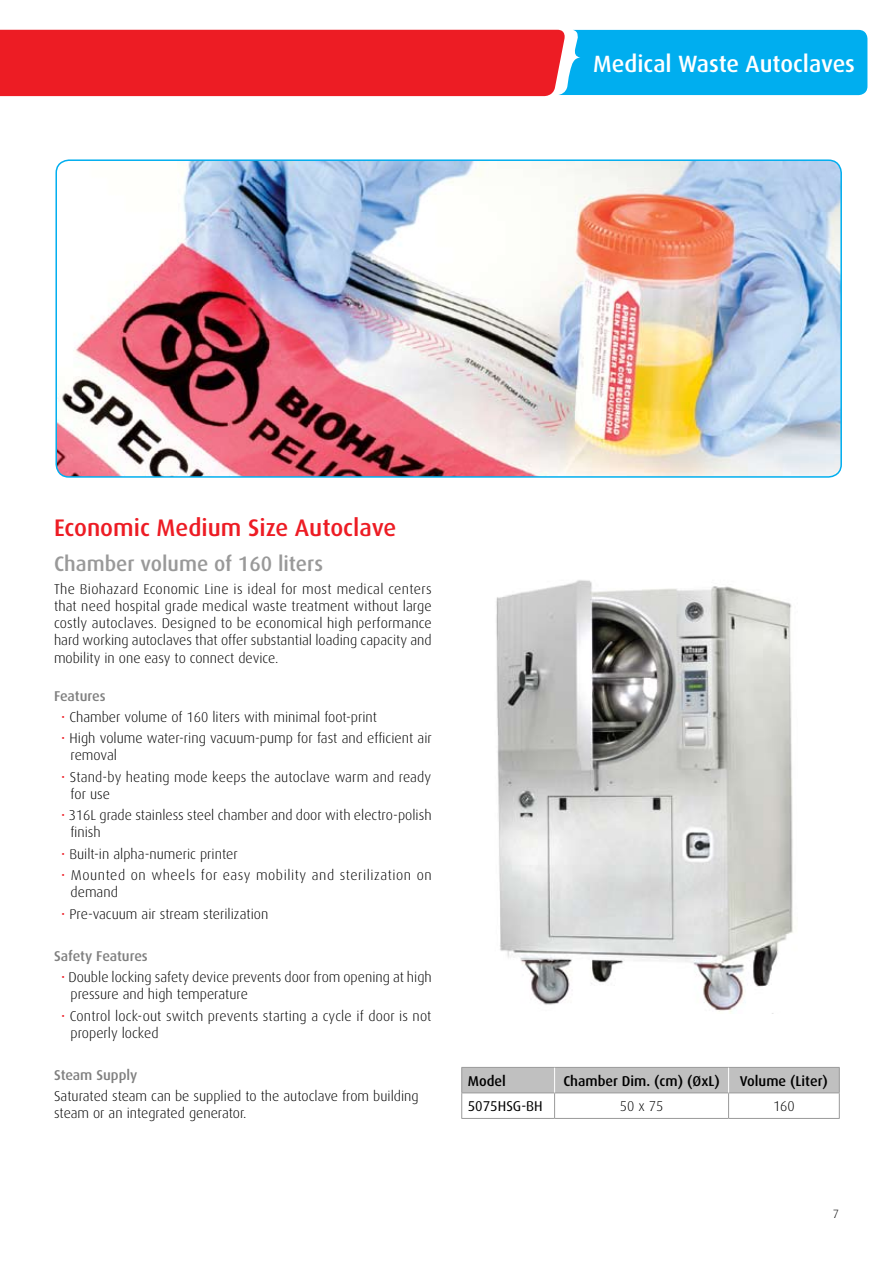
<style>
.page{position:relative;width:893px;height:1263px;background:#fff}
.page>*{position:absolute;margin:0;border:0;box-sizing:border-box;transform-origin:0 0}
.t1{font:500 24px "Dax";color:#ed1c24}
.t2{font:500 23.55px "Dax";color:#fff}
.t3{font:500 21px "Dax";color:#999}
.t4{font:300 14.25px/17.1px "Dax";color:#000}
.t5{font:300 14.25px/17.1px "Dax";letter-spacing:.035em;color:#000}
.t6{font:500 14.25px "Dax";color:#000}
.t7{font:500 14.25px "Dax";letter-spacing:-.005em;color:#808080}
.t8{font:14.25px "Dax";color:#000}
.t9{font:300 12px "Dax";color:#000}
.s1{color:#ed1c24}
</style>
<div class="page">
<svg style="left:0;top:30px;width:867px;height:66px;background:#9d516c"></svg>
<img style="left:496px;top:580px;width:297px;height:434px">
<hr style="left:461px;top:1118px;width:94px;height:1px;background:#999">
<hr style="left:555px;top:1118px;width:174px;height:1px;background:#999">
<hr style="left:729px;top:1118px;width:111px;height:1px;background:#999">
<svg style="left:461px;top:1067px;width:379px;height:51px"></svg>
<img style="left:58px;top:162px;width:783px;height:313px">
<div style="left:55px;top:159px;width:787px;height:319px;border:2px solid #00aeef;border-radius:13px"></div>
<h2 class="t2" style="left:593px;top:50px;width:263px">Medical Waste Autoclaves</h2>
<h1 class="t1" style="left:54px;top:514px;width:344px">Economic Medium Size Autoclave</h1>
<h3 class="t3" style="left:54px;top:552px;width:271px">Chamber volume of 160 liters</h3>
<p class="t4" style="left:54px;top:581px;width:379px;text-align:justify">The Biohazard Economic Line is ideal for most medical centers that need hospital grade medical waste treatment without large costly autoclaves. Designed to be economical high performance hard working autoclaves that offer substantial loading capacity and mobility in one easy to connect device.</p>
<p class="t7" style="left:54px;top:688px;width:53px">Features</p>
<p class="t4" style="left:61px;top:709px;width:317px"><span class="s1">•</span> Chamber volume of 160 liters with minimal foot-print</p>
<p class="t4" style="left:71px;top:730px;width:363px;text-indent:-9px"><span class="s1">•</span> High volume water-ring vacuum-pump for fast and efficient air removal</p>
<p class="t4" style="left:71px;top:768px;width:362px;text-indent:-9px"><span class="s1">•</span> Stand-by heating mode keeps the autoclave warm and ready for use</p>
<p class="t4" style="left:71px;top:807px;width:363px;text-indent:-9px"><span class="s1">•</span> 316L grade stainless steel chamber and door with electro-polish finish</p>
<p class="t4" style="left:61px;top:845px;width:178px"><span class="s1">•</span> Built-in alpha-numeric printer</p>
<p class="t5" style="left:71px;top:867px;width:363px;text-indent:-9px"><span class="s1">•</span> Mounted on wheels for easy mobility and sterilization on demand</p>
<p class="t4" style="left:61px;top:905px;width:209px"><span class="s1">•</span> Pre-vacuum air stream sterilization</p>
<p class="t7" style="left:54px;top:948px;width:95px">Safety Features</p>
<p class="t4" style="left:71px;top:969px;width:363px;text-indent:-9px"><span class="s1">•</span> Double locking safety device prevents door from opening at high pressure and high temperature</p>
<p class="t4" style="left:71px;top:1007px;width:362px;text-indent:-9px"><span class="s1">•</span> Control lock-out switch prevents starting a cycle if door is not properly locked</p>
<p class="t7" style="left:54px;top:1067px;width:85px">Steam Supply</p>
<p class="t4" style="left:54px;top:1088px;width:366px">Saturated steam can be supplied to the autoclave from building steam or an integrated generator.</p>
<p class="t6" style="left:468px;top:1073px;width:40px">Model</p>
<p class="t6" style="left:563px;top:1073px;width:158px">Chamber Dim. (cm) (ØxL)</p>
<p class="t6" style="left:740px;top:1073px;width:90px">Volume (Liter)</p>
<p class="t8" style="left:468px;top:1098px;width:77px">5075HSG-BH</p>
<p class="t4" style="left:620px;top:1098px;width:45px">50 x 75</p>
<p class="t4" style="left:773px;top:1098px;width:23px">160</p>
<p class="t9" style="left:833px;top:1207px;width:8px">7</p>
</div>
